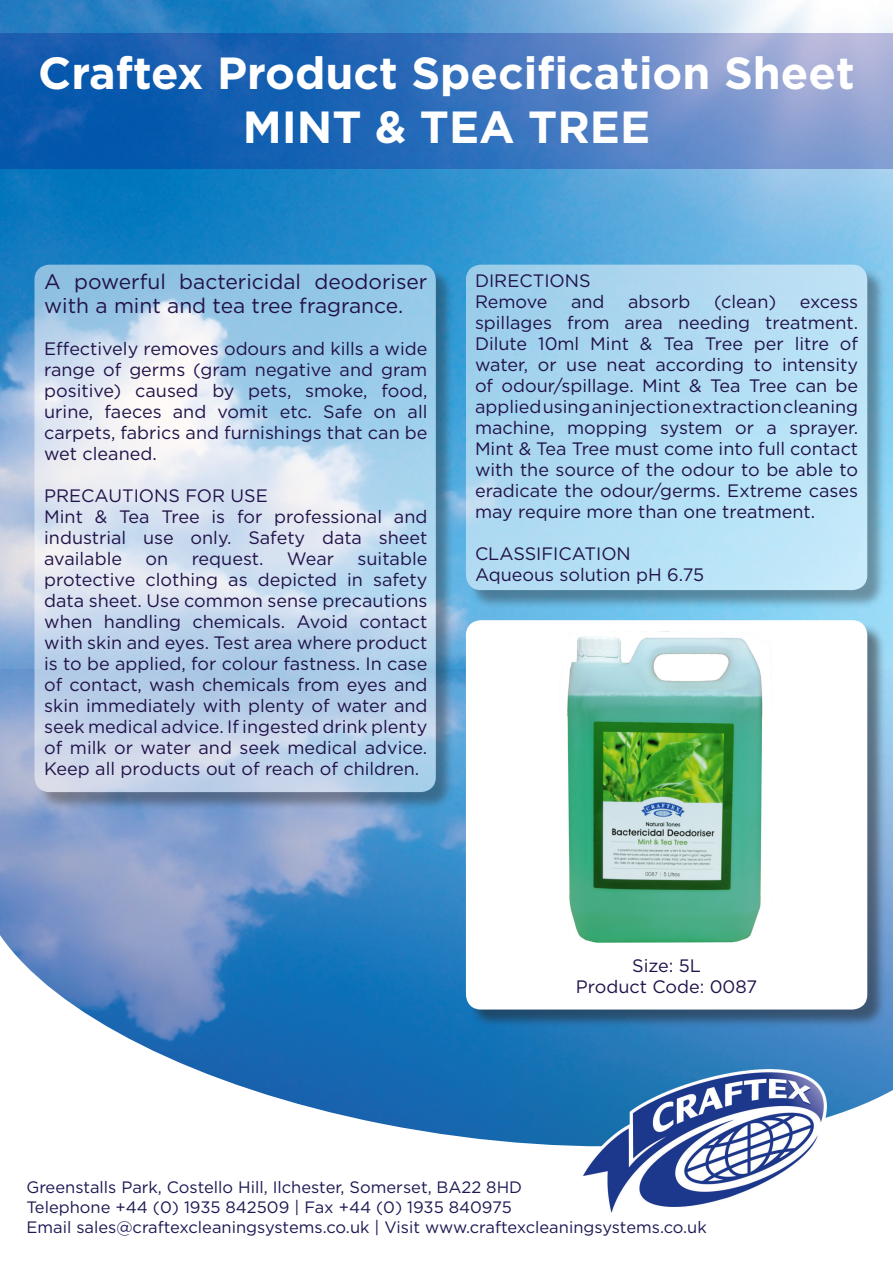
<style>
.page{position:relative;width:893px;height:1263px;background:#fff}
.page>*{position:absolute;margin:0;border:0;box-sizing:border-box;transform-origin:0 0}
.t1{font:700 45px "Gotham";color:#fff}
.t2{font:21px/24px "Gotham";color:#211249}
.t3{font:18px/21px "Gotham";color:#211249;text-align:justify}
.t4{font:16.5px "Gotham";color:#1c1953}
</style>
<div class="page">
<img style="left:0;top:0;width:893px;height:1146px">
<svg style="left:0;top:33px;width:893px;height:136px;background:#4177bd"></svg>
<img style="left:578px;top:1070px;width:248px;height:143px">
<div style="left:37px;top:267px;width:418px;height:544px;background:#231f20;opacity:.75"></div>
<svg style="left:34px;top:265px;width:402px;height:527px;background:#bfd7ec"></svg>
<div style="left:468px;top:267px;width:418px;height:342px;background:#231f20;opacity:.75"></div>
<div style="left:466px;top:265px;width:401px;height:325px;background:linear-gradient(to right,#a3d2ed,#c0e7f9);border-radius:15px"></div>
<div style="left:468px;top:623px;width:418px;height:405px;background:#231f20;opacity:.51"></div>
<div style="left:466px;top:620px;width:401px;height:389px;background:#fff;border-radius:15px"></div>
<img style="left:567px;top:631px;width:196px;height:312px">
<p class="t1" style="left:38px;top:43px;width:818px">Craftex Product Specification Sheet</p>
<p class="t1" style="left:243px;top:97px;width:409px">MINT &amp; TEA TREE</p>
<p class="t2" style="left:44px;top:269px;width:385px">A powerful bactericidal deodoriser with a mint and tea tree fragrance.</p>
<p class="t3" style="left:44px;top:338px;width:385px">Effectively removes odours and kills a wide range of germs (gram negative and gram positive) caused by pets, smoke, food, urine, faeces and vomit etc. Safe on all carpets, fabrics and furnishings that can be wet cleaned.</p>
<p class="t3" style="left:44px;top:485px;width:225px">PRECAUTIONS FOR USE</p>
<p class="t3" style="left:44px;top:506px;width:385px">Mint &amp; Tea Tree is for professional and industrial use only. Safety data sheet available</p>
<p class="t3" style="left:44px;top:548px;width:385px;text-indent:313px">suitable protective clothing as depicted in safety data sheet. Use common sense precautions when handling chemicals. Avoid contact with skin and eyes. Test area where product is to be applied, for colour fastness. In case of contact, wash chemicals from eyes and skin immediately with plenty of water and seek medical advice. If ingested drink plenty of milk or water and seek medical advice.<br>Keep all products out of reach of children.</p>
<p class="t3" style="left:146px;top:548px;width:24px">on</p>
<p class="t3" style="left:192px;top:548px;width:73px">request.</p>
<p class="t3" style="left:287px;top:548px;width:49px">Wear</p>
<p class="t3" style="left:475px;top:270px;width:117px">DIRECTIONS</p>
<p class="t3" style="left:475px;top:291px;width:74px">Remove</p>
<p class="t3" style="left:571px;top:291px;width:35px">and</p>
<p class="t3" style="left:628px;top:291px;width:64px">absorb</p>
<p class="t3" style="left:714px;top:291px;width:64px">(clean)</p>
<p class="t3" style="left:475px;top:291px;width:385px;text-indent:325px">excess spillages from area needing treatment.<br>Dilute 10ml Mint &amp; Tea Tree per litre of water, or use neat according to intensity of odour/spillage. Mint &amp; Tea Tree can be applied using an injection extraction cleaning machine, mopping system or a sprayer.<br>Mint &amp; Tea Tree must come into full contact with the source of the odour to be able to eradicate the odour/germs. Extreme cases may require more than one treatment.</p>
<p class="t3" style="left:475px;top:543px;width:157px">CLASSIFICATION</p>
<p class="t3" style="left:475px;top:564px;width:231px">Aqueous solution pH 6.75</p>
<p class="t3" style="left:632px;top:955px;width:70px">Size: 5L</p>
<p class="t3" style="left:576px;top:976px;width:183px">Product Code: 0087</p>
<p class="t4" style="left:26px;top:1177px;width:497px">Greenstalls Park, Costello Hill, Ilchester, Somerset, BA22 8HD</p>
<p class="t4" style="left:26px;top:1197px;width:487px">Telephone +44 (0) 1935 842509 | Fax +44 (0) 1935 840975</p>
<p class="t4" style="left:26px;top:1216px;width:682px">Email sales@craftexcleaningsystems.co.uk | Visit www.craftexcleaningsystems.co.uk</p>
</div>
